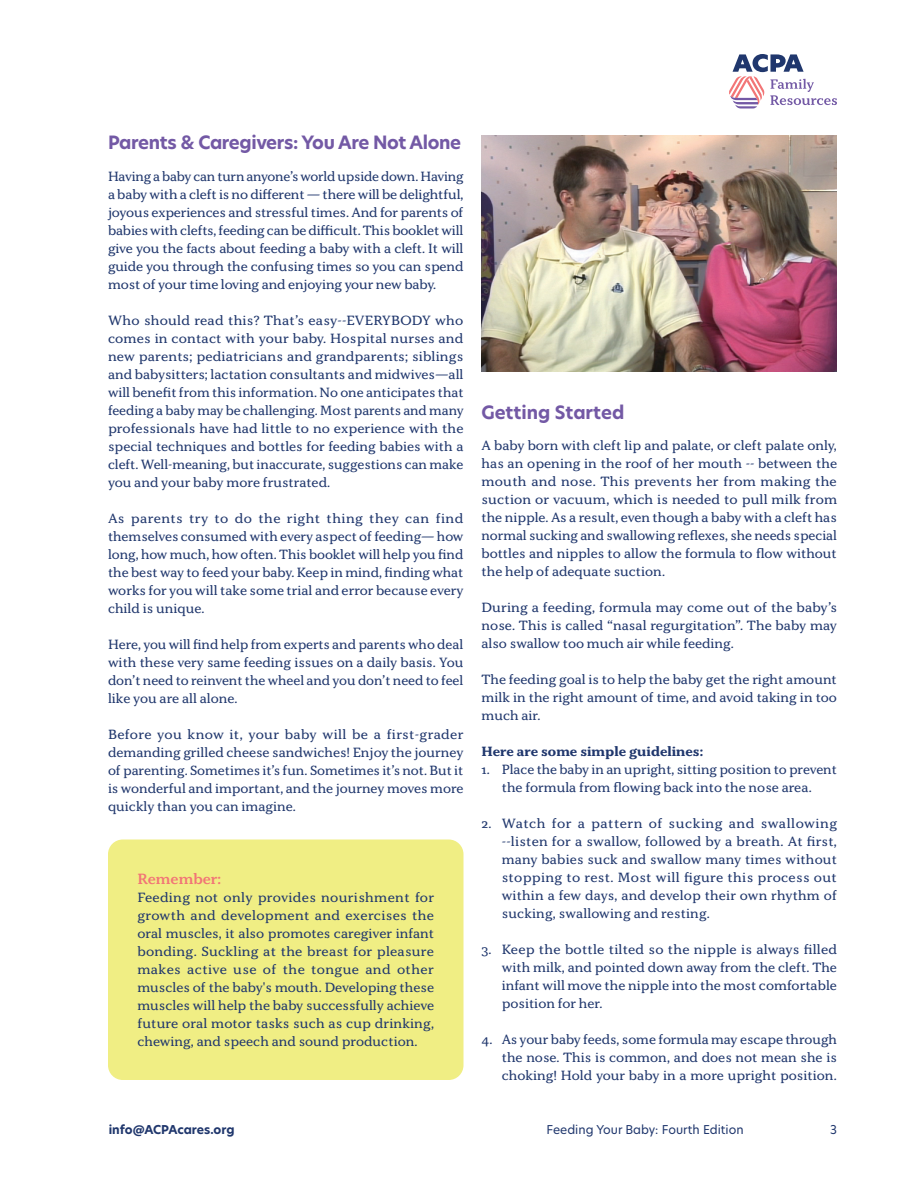
<style>
.page{position:relative;width:918px;height:1188px;background:#fff}
.page>*{position:absolute;margin:0;border:0;box-sizing:border-box;transform-origin:0 0}
.t1{font:700 18px "New Hero";letter-spacing:-.02em;color:#7359a5}
.t2{font:700 18px "New Hero";color:#7359a5}
.t3{font:600 15px "Kopius";color:#f27576}
.Body_Copy{font:13.5px/18px "Kopius";color:#20376d;text-align:justify}
.Body_Copy-2{font:700 13.5px "Kopius";color:#20376d}
.t4{font:12px "New Hero";color:#20376d}
.t5{font:700 12px "New Hero";letter-spacing:-.005em;color:#20376d}
</style>
<div class="page">
<svg style="left:729px;top:54px;width:108px;height:54px"></svg>
<img style="left:482px;top:135px;width:355px;height:237px">
<div style="left:108px;top:840px;width:356px;height:240px;background:#f0ee84;border-radius:15px"></div>
<p class="t1" style="left:108px;top:131px;width:355px">Parents &amp; Caregivers: You Are Not Alone</p>
<p class="Body_Copy" style="left:108px;top:167px;width:357px">Having a baby can turn anyone’s world upside down. Having a baby with a cleft is no different — there will be delightful, joyous experiences and stressful times. And for parents of babies with clefts, feeding can be difficult. This booklet will give you the facts about feeding a baby with a cleft. It will guide you through the confusing times so you can spend most of your time loving and enjoying your new baby.</p>
<p class="Body_Copy" style="left:108px;top:311px;width:357px">Who should read this? That’s easy--EVERYBODY who comes in contact with your baby. Hospital nurses and new parents; pediatricians and grandparents; siblings and babysitters; lactation consultants and midwives—all will benefit from this information. No one anticipates that feeding a baby may be challenging. Most parents and many professionals have had little to no experience with the special techniques and bottles for feeding babies with a cleft. Well-meaning, but inaccurate, suggestions can make you and your baby more frustrated.</p>
<p class="Body_Copy" style="left:108px;top:509px;width:357px">As parents try to do the right thing they can find themselves consumed with every aspect of feeding— how long, how much, how often. This booklet will help you find the best way to feed your baby. Keep in mind, finding what works for you will take some trial and error because every child is unique.</p>
<p class="Body_Copy" style="left:108px;top:635px;width:357px">Here, you will find help from experts and parents who deal with these very same feeding issues on a daily basis. You don’t need to reinvent the wheel and you don’t need to feel like you are all alone.</p>
<p class="Body_Copy" style="left:108px;top:725px;width:357px">Before you know it, your baby will be a first-grader demanding grilled cheese sandwiches! Enjoy the journey of parenting. Sometimes it’s fun. Sometimes it’s not. But it is wonderful and important, and the journey moves more quickly than you can imagine.</p>
<p class="t3" style="left:137px;top:870px;width:85px">Remember:</p>
<p class="Body_Copy" style="left:137px;top:889px;width:298px">Feeding not only provides nourishment for growth and development and exercises the oral muscles, it also promotes caregiver infant bonding. Suckling at the breast for pleasure makes active use of the tongue and other muscles of the baby's mouth. Developing these muscles will help the baby successfully achieve future oral motor tasks such as cup drinking, chewing, and speech and sound production.</p>
<p class="t2" style="left:482px;top:400px;width:144px">Getting Started</p>
<p class="Body_Copy" style="left:482px;top:436px;width:357px">A baby born with cleft lip and palate, or cleft palate only, has an opening in the roof of her mouth -- between the mouth and nose. This prevents her from making the suction or vacuum, which is needed to pull milk from the nipple. As a result, even though a baby with a cleft has normal sucking and swallowing reflexes, she needs special bottles and nipples to allow the formula to flow without the help of adequate suction.</p>
<p class="Body_Copy" style="left:482px;top:598px;width:357px">During a feeding, formula may come out of the baby’s nose. This is called “nasal regurgitation”. The baby may also swallow too much air while feeding.</p>
<p class="Body_Copy" style="left:482px;top:670px;width:357px">The feeding goal is to help the baby get the right amount milk in the right amount of time, and avoid taking in too much air.</p>
<p class="Body_Copy-2" style="left:482px;top:743px;width:223px">Here are some simple guidelines:</p>
<p class="Body_Copy" style="left:482px;top:760px;width:357px;text-align:center">1. Place the baby in an upright, sitting position to prevent the formula from flowing back into the nose area.</p>
<p class="Body_Copy" style="left:502px;top:814px;width:337px;text-indent:-20px">2. Watch for a pattern of sucking and swallowing --listen for a swallow, followed by a breath. At first, many babies suck and swallow many times without stopping to rest. Most will figure this process out within a few days, and develop their own rhythm of sucking, swallowing and resting.</p>
<p class="Body_Copy" style="left:502px;top:940px;width:337px;text-indent:-20px">3. Keep the bottle tilted so the nipple is always filled with milk, and pointed down away from the cleft. The infant will move the nipple into the most comfortable position for her.</p>
<p class="Body_Copy" style="left:502px;top:1030px;width:337px;text-indent:-20px">4. As your baby feeds, some formula may escape through the nose. This is common, and does not mean she is choking! Hold your baby in a more upright position.</p>
<p class="t5" style="left:109px;top:1121px;width:127px">info@ACPAcares.org</p>
<p class="t4" style="left:546px;top:1121px;width:199px">Feeding Your Baby: Fourth Edition</p>
<p class="t4" style="left:830px;top:1121px;width:8px">3</p>
</div>
